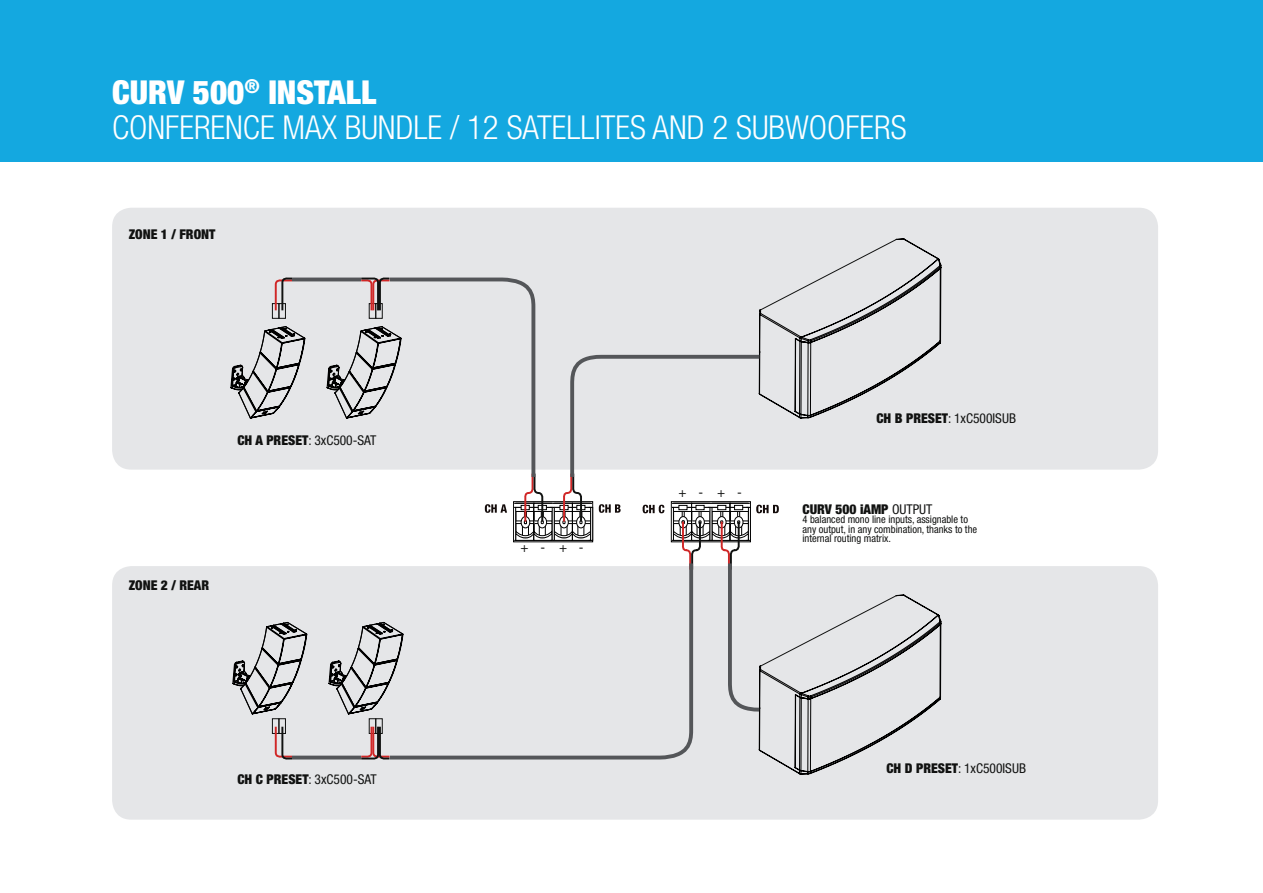
<style>
.page{position:relative;width:1263px;height:893px;background:#fff}
.page>*{position:absolute;margin:0;border:0;box-sizing:border-box;transform-origin:0 0}
.t1{font:300 condensed 33px/34.5px "Helvetica Neue LT Pro";color:#fff}
.t2{font:condensed 13.5px "Helvetica Neue LT Std";color:#111211}
.t3{font:900 condensed 13.5px "Helvetica Neue LT Std";color:#111211}
.t4{font:condensed 10.5px/9.4px "Helvetica Neue LT Std";color:#111211}
.s1{font-weight:900}
.s2{font-weight:400}
</style>
<div class="page">
<div style="left:112px;top:208px;width:1046px;height:262px;background:#e5e6e8;border-radius:19px"></div>
<div style="left:112px;top:566px;width:1046px;height:254px;background:#e5e6e8;border-radius:19px"></div>
<div style="left:0;top:0;width:1263px;height:161px;background:#14a8e0"></div>
<svg style="left:485px;top:504px;width:22px;height:9px"></svg>
<div style="left:272px;top:718px;width:7px;height:16px;border:1px solid #111211"></div>
<div style="left:279px;top:718px;width:7px;height:16px;border:1px solid #111211"></div>
<svg style="left:294px;top:621px;width:221px;height:139px"></svg>
<svg style="left:274px;top:725px;width:20px;height:35px"></svg>
<svg style="left:359px;top:725px;width:32px;height:35px"></svg>
<svg style="left:515px;top:238px;width:426px;height:537px"></svg>
<div style="left:272px;top:303px;width:7px;height:16px;border:1px solid #111211"></div>
<div style="left:279px;top:303px;width:7px;height:16px;border:1px solid #111211"></div>
<svg style="left:294px;top:276px;width:243px;height:205px"></svg>
<div style="left:361px;top:275px;width:28px;height:9px;background:#e5e6e8"></div>
<svg style="left:274px;top:277px;width:20px;height:35px"></svg>
<svg style="left:359px;top:277px;width:32px;height:35px"></svg>
<svg style="left:230px;top:326px;width:75px;height:92px"></svg>
<svg style="left:232px;top:622px;width:75px;height:92px"></svg>
<svg style="left:327px;top:326px;width:74px;height:92px"></svg>
<svg style="left:329px;top:622px;width:74px;height:92px"></svg>
<h1 class="t1" style="left:112px;top:75px;width:796px"><span class="s1">CURV 500</span><sup>®</sup> <span class="s1">INSTALL<br></span>CONFERENCE MAX BUNDLE / 12 SATELLITES AND 2 SUBWOOFERS</h1>
<p class="t3" style="left:129px;top:226px;width:88px">ZONE 1 / FRONT</p>
<p class="t2" style="left:237px;top:433px;width:141px"><span class="s1">CH A PRESET</span>: 3xC500-SAT</p>
<p class="t3" style="left:129px;top:577px;width:82px">ZONE 2 / REAR</p>
<p class="t2" style="left:237px;top:772px;width:141px"><span class="s1">CH C PRESET</span>: 3xC500-SAT</p>
<p class="t2" style="left:520px;top:540px;width:65px">+- +-</p>
<p class="t2" style="left:678px;top:485px;width:65px">+- +-</p>
<p class="t2" style="left:876px;top:411px;width:141px"><span class="s1">CH B PRESET</span>: 1xC500ISUB</p>
<p class="t3" style="left:802px;top:501px;width:132px">CURV 500 iAMP <span class="s2">OUTPUT</span></p>
<p class="t4" style="left:802px;top:515px;width:176px">4 balanced mono line inputs, assignable to any output, in any combination, thanks to the internal routing matrix.</p>
<p class="t2" style="left:886px;top:760px;width:141px"><span class="s1">CH D PRESET</span>: 1xC500ISUB</p>
</div>
